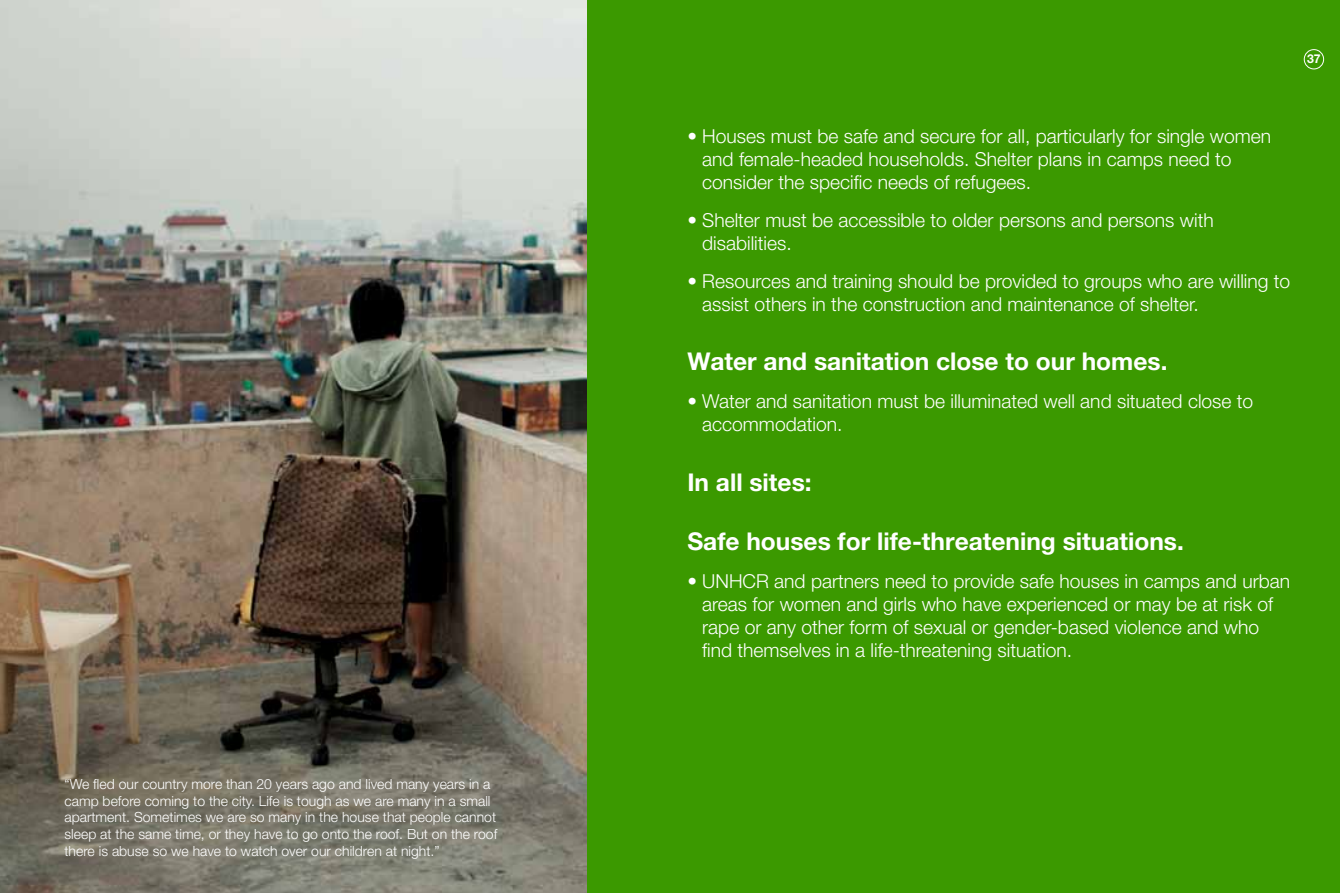
<style>
.page{position:relative;width:1340px;height:893px;background:#fff}
.page>*{position:absolute;margin:0;border:0;box-sizing:border-box;transform-origin:0 0}
.t1{font:700 24.5px "Helvetica Neue LT Pro";color:#fff}
.t2{font:300 19.25px/23.1px "Helvetica Neue LT Pro";color:#fff}
.t3{font:300 14px/16.8px "Helvetica Neue LT Pro";color:#fff}
.t4{font:700 12.25px "Helvetica Neue LT Pro";color:#fff}
</style>
<div class="page">
<div style="left:0;top:0;width:1339px;height:893px;background:#3b9900"></div>
<img style="left:0;top:0;width:586px;height:893px">
<div style="left:1303px;top:49px;width:20px;height:20px;border:1px solid #fff;border-radius:50%"></div>
<p class="t3" style="left:64px;top:775px;width:434px">“We fled our country more than 20 years ago and lived many years in a camp before coming to the city. Life is tough as we are many in a small apartment. Sometimes we are so many in the house that people cannot sleep at the same time, or they have to go onto the roof. But on the roof there is abuse so we have to watch over our children at night.”</p>
<p class="t4" style="left:1307px;top:51px;width:15px">37</p>
<p class="t2" style="left:702px;top:124px;width:570px;text-indent:-15px">• Houses must be safe and secure for all, particularly for single women and female-headed households. Shelter plans in camps need to consider the specific needs of refugees.</p>
<p class="t2" style="left:702px;top:208px;width:513px;text-indent:-15px">• Shelter must be accessible to older persons and persons with disabilities.</p>
<p class="t2" style="left:702px;top:269px;width:589px;text-indent:-15px">• Resources and training should be provided to groups who are willing to assist others in the construction and maintenance of shelter.</p>
<p class="t1" style="left:687px;top:346px;width:481px">Water and sanitation close to our homes.</p>
<p class="t2" style="left:702px;top:389px;width:552px;text-indent:-15px">• Water and sanitation must be illuminated well and situated close to accommodation.</p>
<p class="t1" style="left:687px;top:467px;width:126px">In all sites:</p>
<p class="t1" style="left:687px;top:526px;width:498px">Safe houses for life-threatening situations.</p>
<p class="t2" style="left:702px;top:569px;width:589px;text-indent:-15px">• UNHCR and partners need to provide safe houses in camps and urban areas for women and girls who have experienced or may be at risk of rape or any other form of sexual or gender-based violence and who find themselves in a life-threatening situation.</p>
</div>
